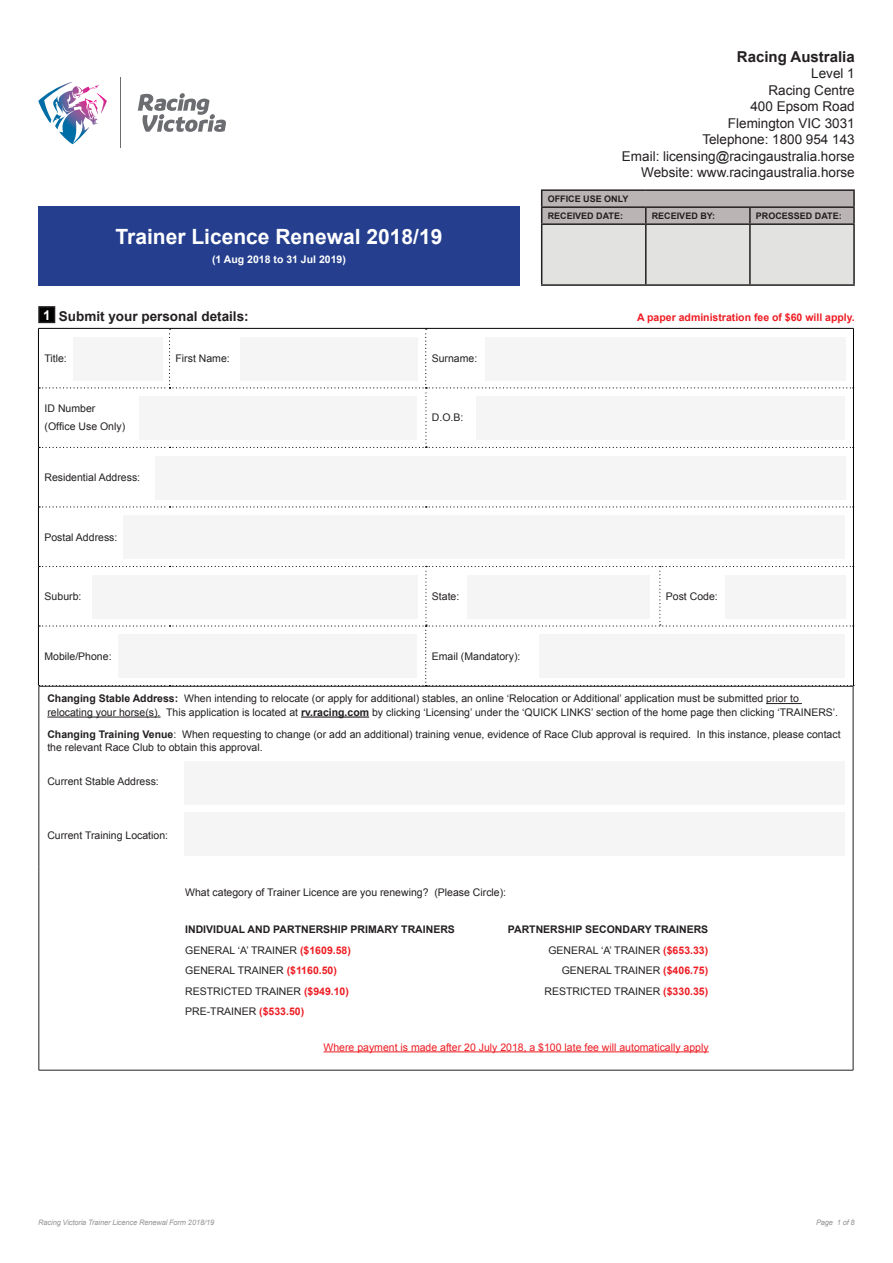
<style>
.page{position:relative;width:893px;height:1263px;background:#fff}
.page>*{position:absolute;margin:0;border:0;box-sizing:border-box;transform-origin:0 0}
.t1{font:700 21px "Arial";color:#fff}
.t2{font:700 15px "Arial";color:#231f20}
.t3{font:13.5px/16.5px "Arial";color:#231f20;text-align:right}
.t4{font:700 13.5px "Arial";color:#231f20}
.t5{font:10.5px/13.5px "Arial";color:#231f20}
.t6{font:10.5px "Arial";color:#ee1d23}
.t7{font:700 10.5px "Arial";color:#231f20}
.t8{font:700 10.5px "Arial";color:#ee1d23}
.t9{font:700 10.5px "Arial";color:#fff}
.t10{font:700 9px/17px "Arial";color:#231f20}
.t11{font:italic 7.5px "Arial";letter-spacing:-.02em;color:#939598}
.s1{color:#fff}
.s2{font-weight:700}
.s3{font-weight:700;color:#ee1d23}
</style>
<div class="page">
<div style="left:38px;top:206px;width:482px;height:80px;background:#253f8e"></div>
<hr style="left:541px;top:189px;width:105px;height:2px;background:#231f20">
<hr style="left:646px;top:189px;width:209px;height:2px;background:#231f20">
<svg style="left:541px;top:190px;width:314px;height:94px;background:#cdcbca"></svg>
<hr style="left:541px;top:223px;width:105px;height:2px;background:#231f20">
<hr style="left:541px;top:225px;width:1px;height:59px;background:#231f20">
<hr style="left:646px;top:223px;width:104px;height:2px;background:#231f20">
<hr style="left:645px;top:225px;width:1px;height:59px;background:#231f20">
<hr style="left:750px;top:223px;width:105px;height:2px;background:#231f20">
<hr style="left:749px;top:225px;width:2px;height:59px;background:#231f20">
<hr style="left:853px;top:225px;width:2px;height:59px;background:#231f20">
<hr style="left:541px;top:284px;width:314px;height:2px;background:#231f20">
<hr style="left:38px;top:328px;width:132px;height:1px;background:#000">
<hr style="left:38px;top:329px;width:1px;height:59px;background:#000">
<hr style="left:170px;top:328px;width:684px;height:1px;background:#000">
<hr style="left:38px;top:388px;width:1px;height:59px;background:#000">
<hr style="left:38px;top:447px;width:1px;height:60px;background:#000">
<hr style="left:853px;top:447px;width:1px;height:60px;background:#000">
<hr style="left:38px;top:507px;width:1px;height:59px;background:#000">
<hr style="left:853px;top:507px;width:1px;height:59px;background:#000">
<hr style="left:38px;top:566px;width:1px;height:60px;background:#000">
<hr style="left:38px;top:626px;width:1px;height:59px;background:#000">
<svg style="left:39px;top:506px;width:814px;height:2px"></svg>
<div style="left:155px;top:456px;width:690px;height:44px;background:#f5f5f6"></div>
<div style="left:124px;top:515px;width:721px;height:44px;background:#f5f5f6"></div>
<div style="left:185px;top:761px;width:660px;height:44px;background:#f5f5f6"></div>
<div style="left:185px;top:812px;width:660px;height:44px;background:#f5f5f6"></div>
<svg style="left:39px;top:329px;width:815px;height:119px"></svg>
<svg style="left:39px;top:566px;width:815px;height:120px"></svg>
<div style="left:39px;top:307px;width:16px;height:15px;background:#000"></div>
<div style="left:38px;top:306px;width:17px;height:17px;border:2px solid #231f20"></div>
<hr style="left:39px;top:686px;width:814px;height:1px;background:#231f20">
<hr style="left:39px;top:686px;width:1px;height:181px;background:#231f20">
<hr style="left:853px;top:686px;width:1px;height:181px;background:#231f20">
<hr style="left:39px;top:867px;width:1px;height:203px;background:#231f20">
<hr style="left:853px;top:867px;width:1px;height:203px;background:#231f20">
<hr style="left:39px;top:1070px;width:814px;height:1px;background:#231f20">
<hr style="left:766px;top:703px;width:36px;height:1px;background:#231f20">
<hr style="left:47px;top:717px;width:114px;height:1px;background:#231f20">
<hr style="left:301px;top:717px;width:68px;height:1px;background:#231f20">
<hr style="left:323px;top:1052px;width:386px;height:1px;background:#ee1d23">
<hr style="left:121px;top:78px;width:1px;height:70px;background:#6c6d70">
<svg style="left:138px;top:93px;width:88px;height:39px"></svg>
<svg style="left:55px;top:98px;width:43px;height:46px"></svg>
<h2 class="t2" style="left:737px;top:48px;width:119px">Racing Australia</h2>
<p class="t3" style="left:622px;top:66px;width:234px">Level 1<br>Racing Centre<br>400 Epsom Road<br>Flemington VIC 3031<br>Telephone: 1800 954 143<br>Email: licensing@racingaustralia.horse<br>Website: www.racingaustralia.horse</p>
<h1 class="t1" style="left:116px;top:225px;width:328px">Trainer Licence Renewal 2018/19</h1>
<p class="t9" style="left:212px;top:254px;width:135px">(1 Aug 2018 to 31 Jul 2019)</p>
<p class="t4" style="left:43px;top:309px;width:207px"><span class="s1">1</span> Submit your personal details:</p>
<p class="t5" style="left:44px;top:351px;width:24px">Title:</p>
<p class="t5" style="left:176px;top:351px;width:56px">First Name:</p>
<p class="t5" style="left:432px;top:351px;width:47px">Surname:</p>
<p class="t5" style="left:45px;top:400px;width:82px;line-height:18px">ID Number (Office Use Only)</p>
<p class="t5" style="left:432px;top:411px;width:33px">D.O.B:</p>
<p class="t5" style="left:44px;top:471px;width:97px">Residential Address:</p>
<p class="t5" style="left:44px;top:530px;width:74px">Postal Address:</p>
<p class="t10" style="left:548px;top:190px;width:82px">OFFICE USE ONLY<br>RECEIVED DATE:</p>
<p class="t10" style="left:652px;top:207px;width:65px">RECEIVED BY:</p>
<p class="t10" style="left:756px;top:207px;width:87px">PROCESSED DATE:</p>
<p class="t8" style="left:637px;top:311px;width:219px">A paper administration fee of $60 will apply.</p>
<p class="t5" style="left:45px;top:589px;width:38px">Suburb:</p>
<p class="t5" style="left:432px;top:589px;width:29px">State:</p>
<p class="t5" style="left:666px;top:589px;width:53px">Post Code:</p>
<p class="t5" style="left:44px;top:649px;width:69px">Mobile/Phone:</p>
<p class="t5" style="left:432px;top:649px;width:90px">Email (Mandatory):</p>
<p class="t5" style="left:47px;top:692px;width:792px"><span class="s2">Changing Stable Address:</span> When intending to relocate (or apply for additional) stables, an online ‘Relocation or Additional’ application must be submitted prior to relocating your horse(s). This application is located at <span class="s2">rv.racing.com</span> by clicking ‘Licensing’ under the ‘QUICK LINKS’ section of the home page then clicking ‘TRAINERS’.</p>
<p class="t5" style="left:47px;top:728px;width:795px"><span class="s2">Changing Training Venue</span>: When requesting to change (or add an additional) training venue, evidence of Race Club approval is required. In this instance, please contact the relevant Race Club to obtain this approval.</p>
<p class="t5" style="left:47px;top:774px;width:113px">Current Stable Address:</p>
<p class="t5" style="left:47px;top:829px;width:122px">Current Training Location:</p>
<p class="t5" style="left:185px;top:885px;width:322px">What category of Trainer Licence are you renewing? (Please Circle):</p>
<p class="t7" style="left:185px;top:924px;width:271px">INDIVIDUAL AND PARTNERSHIP PRIMARY TRAINERS</p>
<p class="t7" style="left:508px;top:924px;width:202px">PARTNERSHIP SECONDARY TRAINERS</p>
<p class="t5" style="left:185px;top:943px;width:167px">GENERAL ‘A’ TRAINER <span class="s3">($1609.58)</span></p>
<p class="t5" style="left:548px;top:943px;width:161px">GENERAL ‘A’ TRAINER <span class="s3">($653.33)</span></p>
<p class="t5" style="left:185px;top:964px;width:153px">GENERAL TRAINER <span class="s3">($1160.50)</span></p>
<p class="t5" style="left:562px;top:964px;width:148px">GENERAL TRAINER <span class="s3">($406.75)</span></p>
<p class="t5" style="left:185px;top:984px;width:165px">RESTRICTED TRAINER <span class="s3">($949.10)</span></p>
<p class="t5" style="left:544px;top:984px;width:165px">RESTRICTED TRAINER <span class="s3">($330.35)</span></p>
<p class="t5" style="left:185px;top:1005px;width:121px">PRE-TRAINER <span class="s3">($533.50)</span></p>
<p class="t6" style="left:323px;top:1041px;width:387px">Where payment is made after 20 July 2018, a $100 late fee will automatically apply</p>
<p class="t11" style="left:38px;top:1218px;width:177px">Racing Victoria Trainer Licence Renewal Form 2018/19</p>
<p class="t11" style="left:816px;top:1218px;width:40px">Page 1 of 8</p>
</div>
